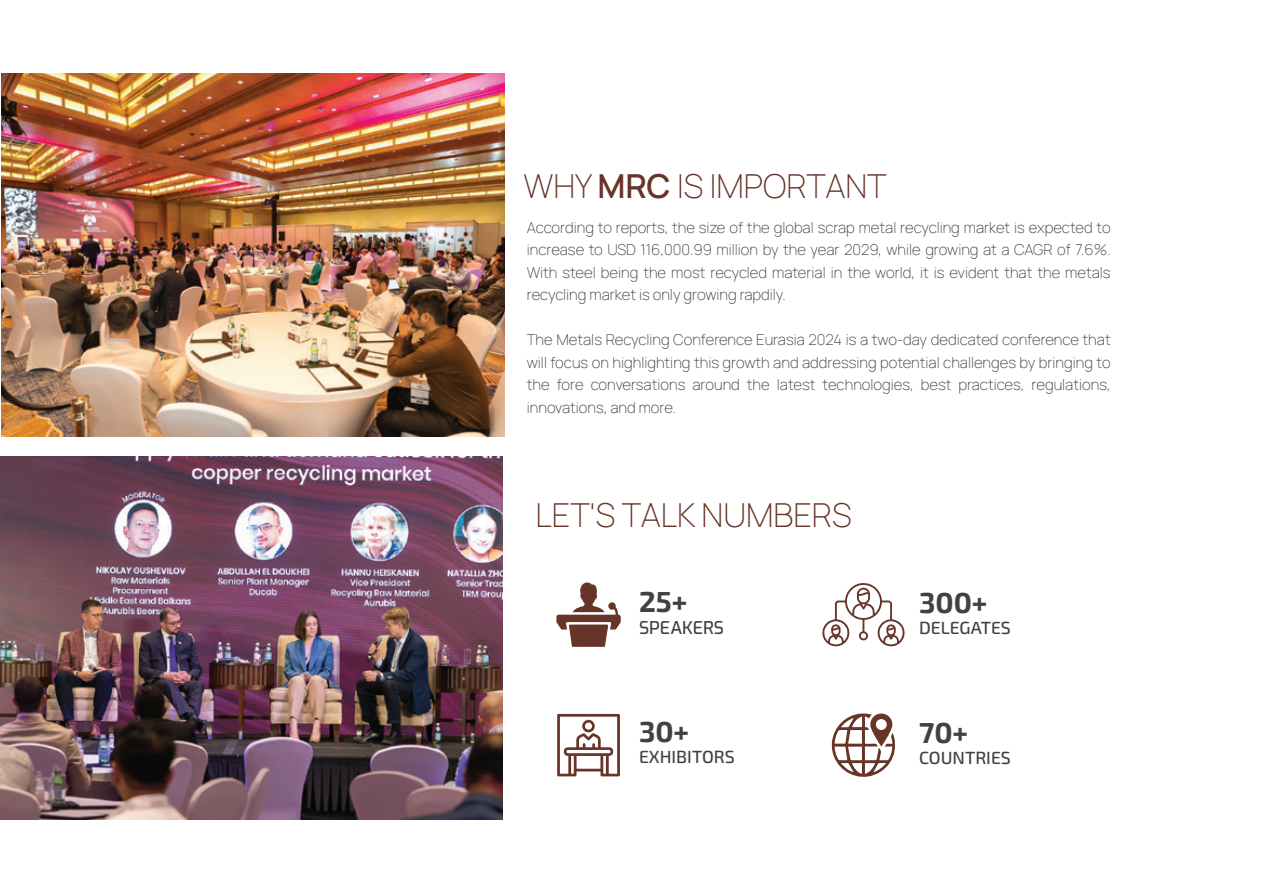
<style>
.page{position:relative;width:1263px;height:893px;background:#fff}
.page>*{position:absolute;margin:0;border:0;box-sizing:border-box;transform-origin:0 0}
.t1{font:200 33px "Manrope";color:#673428}
.t2{font:700 28.95px "Exo 2";color:#414141}
.t3{font:500 17.55px "Exo 2";color:#414141}
.t4{font:17.55px "Exo";color:#414141}
.t5{font:200 15px/22.5px "Manrope";color:#414141;text-align:justify}
</style>
<div class="page">
<img style="left:2px;top:74px;width:502px;height:363px">
<img style="left:0;top:456px;width:503px;height:363px">
<svg style="left:556px;top:582px;width:65px;height:65px"></svg>
<svg style="left:822px;top:583px;width:83px;height:64px"></svg>
<svg style="left:557px;top:714px;width:63px;height:62px"></svg>
<svg style="left:832px;top:713px;width:64px;height:64px"></svg>
<h1 class="t1" style="left:523px;top:163px;width:365px">WHY MRC IS IMPORTANT</h1>
<p class="t5" style="left:527px;top:215px;width:585px">According to reports, the size of the global scrap metal recycling market is expected to increase to USD 116,000.99 million by the year 2029, while growing at a CAGR of 7.6%.<br>With steel being the most recycled material in the world, it is evident that the metals recycling market is only growing rapdily.</p>
<p class="t5" style="left:527px;top:328px;width:585px">The Metals Recycling Conference Eurasia 2024 is a two-day dedicated conference that will focus on highlighting this growth and addressing potential challenges by bringing to the fore conversations around the latest technologies, best practices, regulations, innovations, and more.</p>
<h1 class="t1" style="left:536px;top:491px;width:317px">LET'S TALK NUMBERS</h1>
<h2 class="t2" style="left:639px;top:582px;width:50px">25+</h2>
<p class="t4" style="left:639px;top:614px;width:87px">SPEAKERS</p>
<h2 class="t2" style="left:639px;top:712px;width:52px">30+</h2>
<p class="t3" style="left:639px;top:745px;width:97px">EXHIBITORS</p>
<h2 class="t2" style="left:919px;top:582px;width:70px">300+</h2>
<p class="t3" style="left:919px;top:616px;width:93px">DELEGATES</p>
<h2 class="t2" style="left:919px;top:713px;width:51px">70+</h2>
<p class="t3" style="left:919px;top:746px;width:93px">COUNTRIES</p>
</div>
